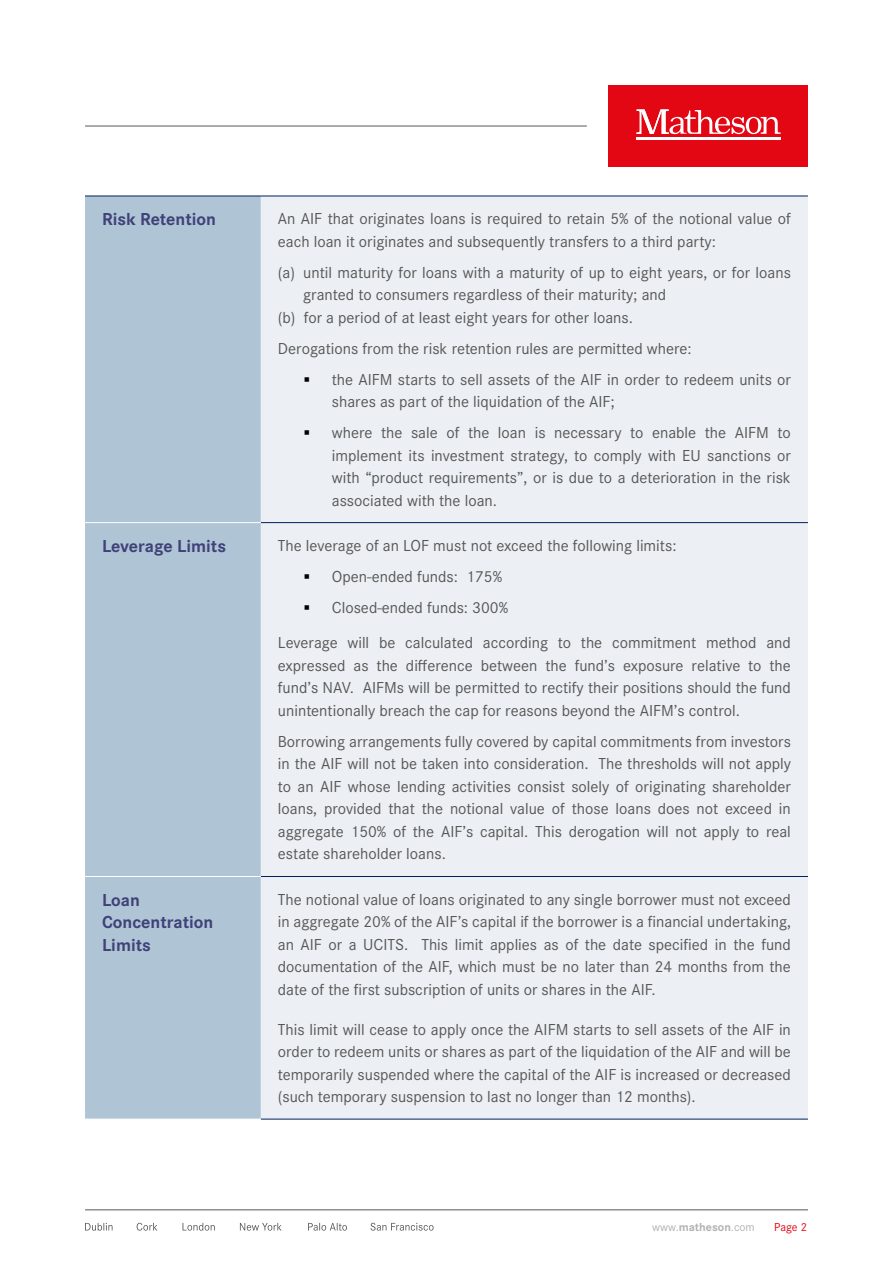
<style>
.page{position:relative;width:893px;height:1263px;background:#fff}
.page>*{position:absolute;margin:0;border:0;box-sizing:border-box;transform-origin:0 0}
.t1{font:700 18px/22.5px "Corporate S Pro";color:#414178}
.List_Paragraph{font:16.5px/22.5px "Corporate S Pro";color:#575756;text-align:justify}
.t2{font:12px "Corporate S Pro";color:#b3b2b2}
.t3{font:12px "Corporate S Pro";color:#e30613}
.s1{color:#000}
.s2{font-weight:700}
</style>
<div class="page">
<div style="left:608px;top:85px;width:200px;height:82px;background:#e30613"></div>
<hr style="left:636px;top:138px;width:145px;height:2px;background:#fff">
<svg style="left:636px;top:109px;width:145px;height:25px"></svg>
<hr style="left:85px;top:126px;width:502px;height:1px;background:#575756">
<hr style="left:85px;top:1209px;width:723px;height:1px;background:#575756">
<svg style="left:85px;top:1223px;width:349px;height:7px"></svg>
<div style="left:85px;top:197px;width:176px;height:922px;background:#afc5d6"></div>
<div style="left:261px;top:197px;width:547px;height:922px;background:#ecf0f5"></div>
<hr style="left:85px;top:196px;width:176px;height:1px;background:#002060">
<hr style="left:261px;top:196px;width:547px;height:1px;background:#002060">
<hr style="left:261px;top:522px;width:547px;height:1px;background:#002060">
<hr style="left:261px;top:876px;width:547px;height:1px;background:#002060">
<hr style="left:261px;top:1119px;width:547px;height:1px;background:#002060">
<hr style="left:85px;top:522px;width:176px;height:1px;background:#fff">
<hr style="left:85px;top:876px;width:176px;height:1px;background:#fff">
<svg style="left:310px;top:385px;width:15px;height:1px"></svg>
<svg style="left:310px;top:438px;width:15px;height:1px"></svg>
<svg style="left:310px;top:582px;width:15px;height:1px"></svg>
<svg style="left:310px;top:613px;width:15px;height:1px"></svg>
<p class="t1" style="left:102px;top:206px;width:115px">Risk Retention</p>
<p class="List_Paragraph" style="left:278px;top:206px;width:515px">An AIF that originates loans is required to retain 5% of the notional value of each loan it originates and subsequently transfers to a third party:</p>
<p class="List_Paragraph" style="left:303px;top:260px;width:489px;text-indent:-25px">(a) until maturity for loans with a maturity of up to eight years, or for loans granted to consumers regardless of their maturity; and</p>
<p class="List_Paragraph" style="left:278px;top:305px;width:357px">(b) for a period of at least eight years for other loans.</p>
<p class="List_Paragraph" style="left:278px;top:336px;width:415px">Derogations from the risk retention rules are permitted where:</p>
<p class="List_Paragraph" style="left:332px;top:367px;width:461px;text-indent:-28px"><span class="s1">▪</span> the AIFM starts to sell assets of the AIF in order to redeem units or shares as part of the liquidation of the AIF;</p>
<p class="List_Paragraph" style="left:332px;top:420px;width:461px;text-indent:-28px"><span class="s1">▪</span> where the sale of the loan is necessary to enable the AIFM to implement its investment strategy, to comply with EU sanctions or with “product requirements”, or is due to a deterioration in the risk associated with the loan.</p>
<p class="t1" style="left:102px;top:533px;width:126px">Leverage Limits</p>
<p class="List_Paragraph" style="left:278px;top:533px;width:400px">The leverage of an LOF must not exceed the following limits:</p>
<p class="List_Paragraph" style="left:303px;top:564px;width:200px"><span class="s1">▪</span> Open-ended funds: 175%</p>
<p class="List_Paragraph" style="left:303px;top:595px;width:206px"><span class="s1">▪</span> Closed-ended funds: 300%</p>
<p class="List_Paragraph" style="left:278px;top:630px;width:515px">Leverage will be calculated according to the commitment method and expressed as the difference between the fund’s exposure relative to the fund’s NAV. AIFMs will be permitted to rectify their positions should the fund unintentionally breach the cap for reasons beyond the AIFM’s control.</p>
<p class="List_Paragraph" style="left:278px;top:729px;width:515px">Borrowing arrangements fully covered by capital commitments from investors in the AIF will not be taken into consideration. The thresholds will not apply to an AIF whose lending activities consist solely of originating shareholder loans, provided that the notional value of those loans does not exceed in aggregate 150% of the AIF’s capital. This derogation will not apply to real estate shareholder loans.</p>
<p class="t1" style="left:102px;top:887px;width:113px">Loan<br>Concentration<br>Limits</p>
<p class="List_Paragraph" style="left:278px;top:887px;width:515px">The notional value of loans originated to any single borrower must not exceed in aggregate 20% of the AIF’s capital if the borrower is a financial undertaking, an AIF or a UCITS. This limit applies as of the date specified in the fund documentation of the AIF, which must be no later than 24 months from the date of the first subscription of units or shares in the AIF.</p>
<p class="List_Paragraph" style="left:278px;top:1017px;width:515px">This limit will cease to apply once the AIFM starts to sell assets of the AIF in order to redeem units or shares as part of the liquidation of the AIF and will be temporarily suspended where the capital of the AIF is increased or decreased (such temporary suspension to last no longer than 12 months).</p>
<p class="t2" style="left:652px;top:1218px;width:104px">www.<span class="s2">matheson</span>.com</p>
<p class="t3" style="left:774px;top:1218px;width:34px">Page 2</p>
</div>
